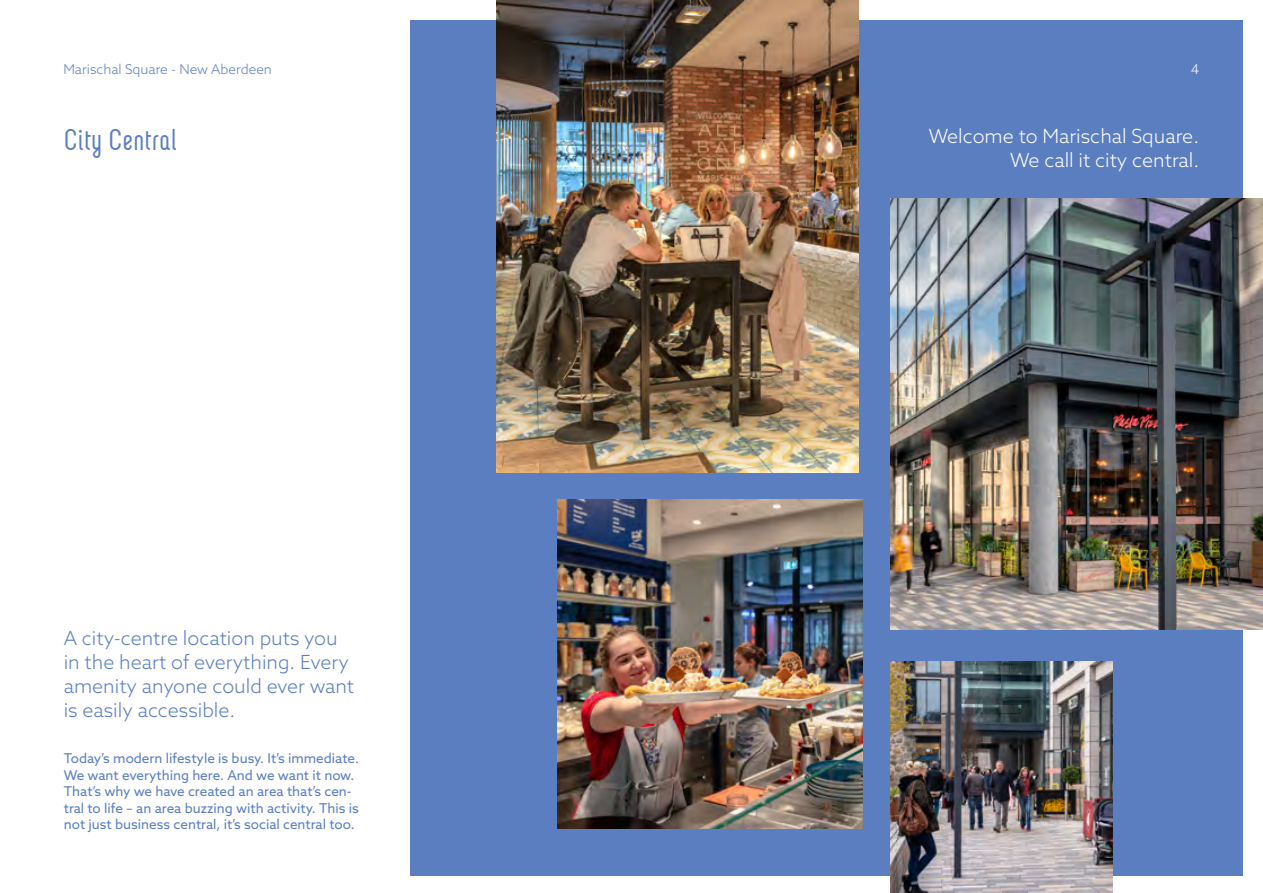
<style>
.page{position:relative;width:1263px;height:893px;background:#fff}
.page>*{position:absolute;margin:0;border:0;box-sizing:border-box;transform-origin:0 0}
.t1{font:30px "Neubau Grotesque W01";color:#5a7ebf}
.t2{font:300 19.5px/24px "Azo Sans";color:#5a7ebf}
.t3{font:300 19.5px/24px "Azo Sans";color:#fff;text-align:right}
.t4{font:13.5px/16.5px "Azo Sans";color:#5a7ebf}
.t5{font:300 13.5px "Azo Sans";color:#5a7ebf}
.t6{font:300 13.5px "Azo Sans";color:#fff}
</style>
<div class="page">
<div style="left:410px;top:20px;width:833px;height:855px;background:#5a7ebf"></div>
<img style="left:890px;top:198px;width:373px;height:432px">
<img style="left:496px;top:0;width:362px;height:472px">
<img style="left:890px;top:662px;width:223px;height:231px">
<img style="left:558px;top:500px;width:304px;height:329px">
<p class="t5" style="left:63px;top:61px;width:210px">Marischal Square - New Aberdeen</p>
<p class="t6" style="left:1191px;top:61px;width:10px">4</p>
<h1 class="t1" style="left:64px;top:123px;width:115px">City Central</h1>
<h2 class="t2" style="left:64px;top:626px;width:292px">A city-centre location puts you in the heart of everything. Every amenity anyone could ever want is easily accessible.</h2>
<p class="t4" style="left:64px;top:750px;width:297px">Today’s modern lifestyle is busy. It’s immediate.<br>We want everything here. And we want it now.<br>That’s why we have created an area that’s cen&shy;tral to life – an area buzzing with activity. This is not just business central, it’s social central too.</p>
<h2 class="t3" style="left:929px;top:123px;width:272px">Welcome to Marischal Square.<br>We call it city central.</h2>
</div>
